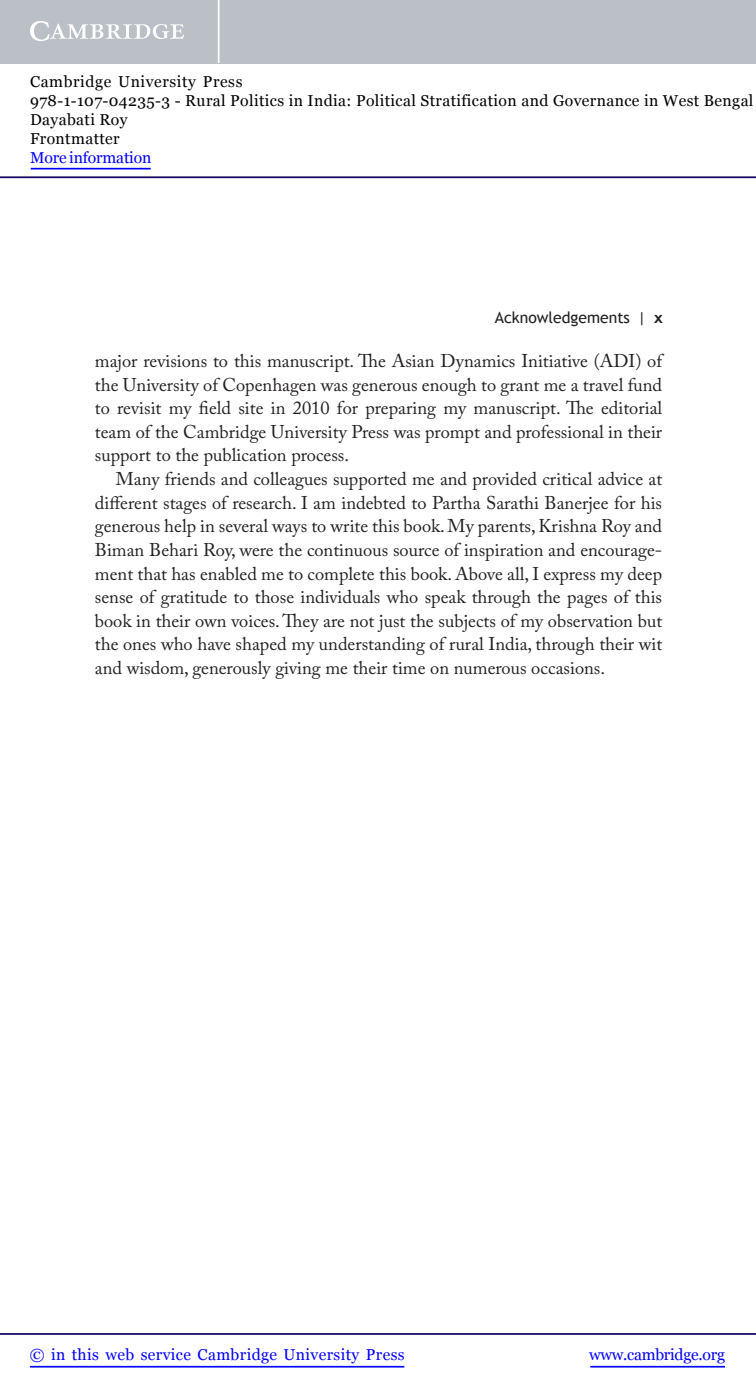
<style>
.page{position:relative;width:756px;height:1392px;background:#fff}
.page>*{position:absolute;margin:0;border:0;box-sizing:border-box;transform-origin:0 0}
.Body-text{font:18.38px/23.6px "Adobe Caslon Pro";color:#231f20;text-align:justify}
.t1{font:15.75px/18.9px "Georgia";letter-spacing:.025em;color:#000}
.t2{font:15.75px "Georgia";letter-spacing:.025em;color:#00f}
.t3{font:15.75px "Trebuchet MS";color:#231f20}
.t4{font:15.75px "Georgia";letter-spacing:-.015em;color:#00f}
.t5{font:15.75px "Georgia";letter-spacing:-.01em;color:#00f}
.s1{font-weight:700}
</style>
<div class="page">
<hr style="left:590px;top:1366px;width:135px;height:1px;background:#00f">
<hr style="left:0;top:1333px;width:756px;height:2px;background:#150666">
<hr style="left:30px;top:1366px;width:374px;height:1px;background:#00f">
<div style="left:0;top:0;width:756px;height:63px;background:#bac0c6"></div>
<svg style="left:30px;top:21px;width:154px;height:20px"></svg>
<hr style="left:218px;top:0;width:1px;height:63px;background:#fff">
<hr style="left:0;top:176px;width:756px;height:2px;background:#150666">
<hr style="left:31px;top:168px;width:120px;height:1px;background:#00f">
<p class="t1" style="left:30px;top:72px;width:725px">Cambridge University Press<br>978-1-107-04235-3 - Rural Politics in India: Political Stratification and Governance in West Bengal Dayabati Roy<br>Frontmatter</p>
<p class="t5" style="left:30px;top:148px;width:123px">More information</p>
<p class="t3" style="left:494px;top:308px;width:169px">Acknowledgements | <span class="s1">x</span></p>
<p class="Body-text" style="left:95px;top:349px;width:569px">major revisions to this manuscript. The Asian Dynamics Initiative (ADI) of the University of Copenhagen was generous enough to grant me a travel fund to revisit my field site in 2010 for preparing my manuscript. The editorial team of the Cambridge University Press was prompt and professional in their support to the publication process.</p>
<p class="Body-text" style="left:95px;top:467px;width:569px;text-indent:21px">Many friends and colleagues supported me and provided critical advice at different stages of research. I am indebted to Partha Sarathi Banerjee for his generous help in several ways to write this book. My parents, Krishna Roy and Biman Behari Roy, were the continuous source of inspiration and encourage&shy;ment that has enabled me to complete this book. Above all, I express my deep sense of gratitude to those individuals who speak through the pages of this book in their own voices. They are not just the subjects of my observation but the ones who have shaped my understanding of rural India, through their wit and wisdom, generously giving me their time on numerous occasions.</p>
<p class="t2" style="left:30px;top:1345px;width:376px">© in this web service Cambridge University Press</p>
<p class="t4" style="left:589px;top:1345px;width:137px">www.cambridge.org</p>
</div>
